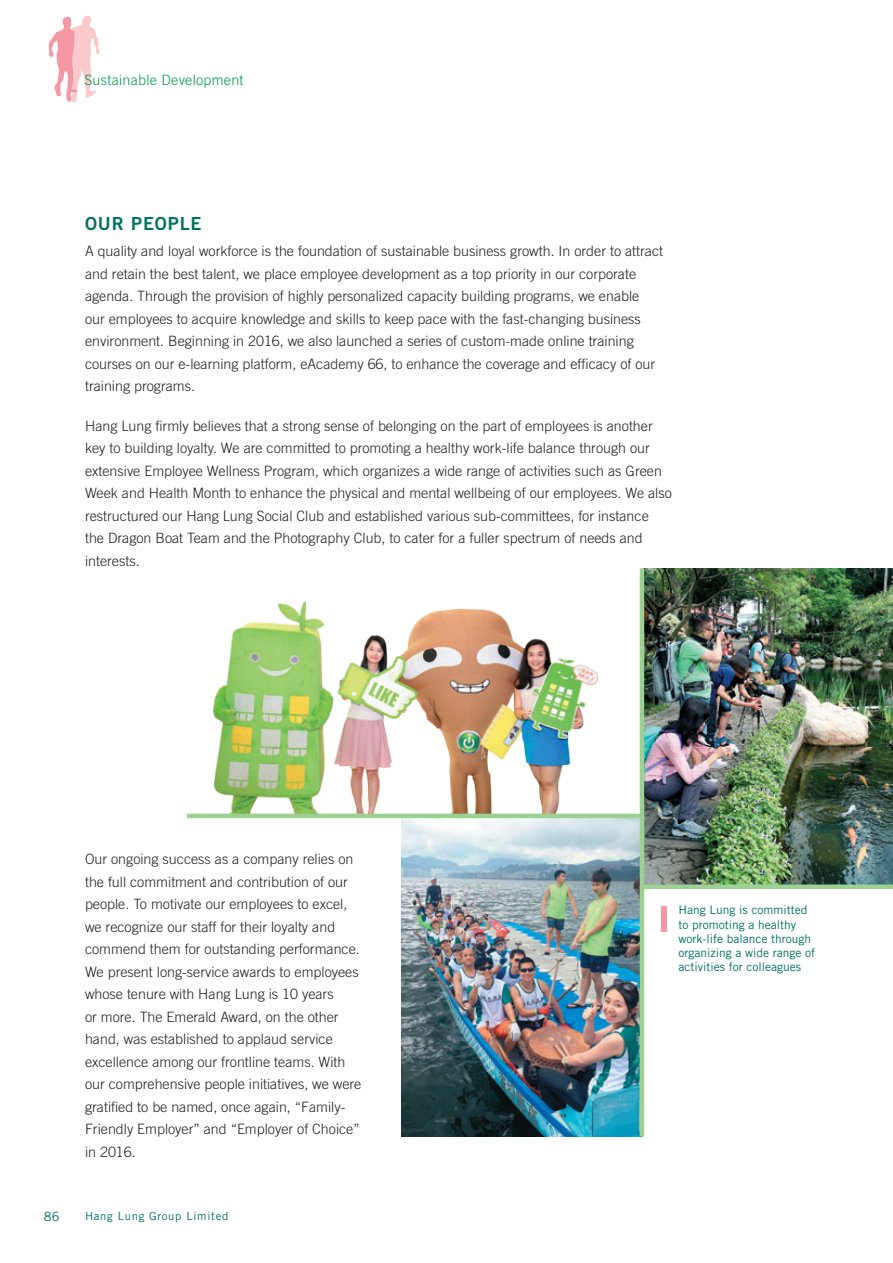
<style>
.page{position:relative;width:893px;height:1263px;background:#fff}
.page>*{position:absolute;margin:0;border:0;box-sizing:border-box;transform-origin:0 0}
.t1{font:18px "Trade Gothic LT Std Bd 2";letter-spacing:.05em;color:#007161}
.t2{font:300 14.25px/22.5px "Trade Gothic LT Std";color:#231f20}
.t3{font:300 14.25px "Trade Gothic LT Std";letter-spacing:.02em;color:#00994e}
.t4{font:12.75px "Trade Gothic LT Std";color:#007161}
.t5{font:12px/14.2px "Trade Gothic LT Std";color:#007161}
.t6{font:11.25px "Trade Gothic LT Std";letter-spacing:.065em;color:#007161}
</style>
<div class="page">
<svg style="left:48px;top:16px;width:52px;height:87px"></svg>
<img style="left:401px;top:818px;width:239px;height:318px">
<img style="left:644px;top:568px;width:249px;height:316px">
<img style="left:201px;top:601px;width:403px;height:213px">
<div style="left:661px;top:906px;width:6px;height:25px;background:#f598a3"></div>
<hr style="left:187px;top:814px;width:455px;height:4px;background:#9dd193">
<hr style="left:640px;top:568px;width:4px;height:568px;background:#9dd193">
<div style="left:642px;top:884px;width:251px;height:5px;background:#9dd193"></div>
<p class="t3" style="left:84px;top:71px;width:161px">Sustainable Development</p>
<p class="t1" style="left:85px;top:212px;width:71px">OUR PEOP</p>
<p class="t1" style="left:180px;top:212px;width:21px">LE</p>
<p class="t2" style="left:85px;top:240px;width:580px">A quality and loyal workforce is the foundation of sustainable business growth. In order to attract and retain the best talent, we place employee development as a top priority in our corporate agenda. Through the provision of highly personalized capacity building programs, we enable<br>our employees to acquire knowledge and skills to keep pace with the fast-changing business environment. Beginning in 2016, we also launched a series of custom-made online training courses on our e-learning platform, eAcademy 66, to enhance the coverage and efficacy of our training programs.</p>
<p class="t2" style="left:85px;top:414px;width:588px">Hang Lung firmly believes that a strong sense of belonging on the part of employees is another key to building loyalty. We are committed to promoting a healthy work-life balance through our extensive Employee Wellness Program, which organizes a wide range of activities such as Green Week and Health Month to enhance the physical and mental wellbeing of our employees. We also restructured our Hang Lung Social Club and established various sub-committees, for instance<br>the Dragon Boat Team and the Photography Club, to cater for a fuller spectrum of needs and interests.</p>
<p class="t2" style="left:85px;top:847px;width:278px">Our ongoing success as a company relies on the full commitment and contribution of our people. To motivate our employees to excel, we recognize our staff for their loyalty and commend them for outstanding performance.<br>We present long-service awards to employees whose tenure with Hang Lung is 10 years<br>or more. The Emerald Award, on the other hand, was established to applaud service excellence among our frontline teams. With our comprehensive people initiatives, we were gratified to be named, once again, “Family-Friendly Employer” and “Employer of Choice” in 2016.</p>
<p class="t4" style="left:44px;top:1209px;width:17px">86</p>
<p class="t6" style="left:85px;top:1209px;width:145px">Hang Lung Group Limited</p>
<p class="t5" style="left:678px;top:903px;width:138px">Hang Lung is committed to promoting a healthy work-life balance through organizing a wide range of activities for colleagues</p>
</div>
